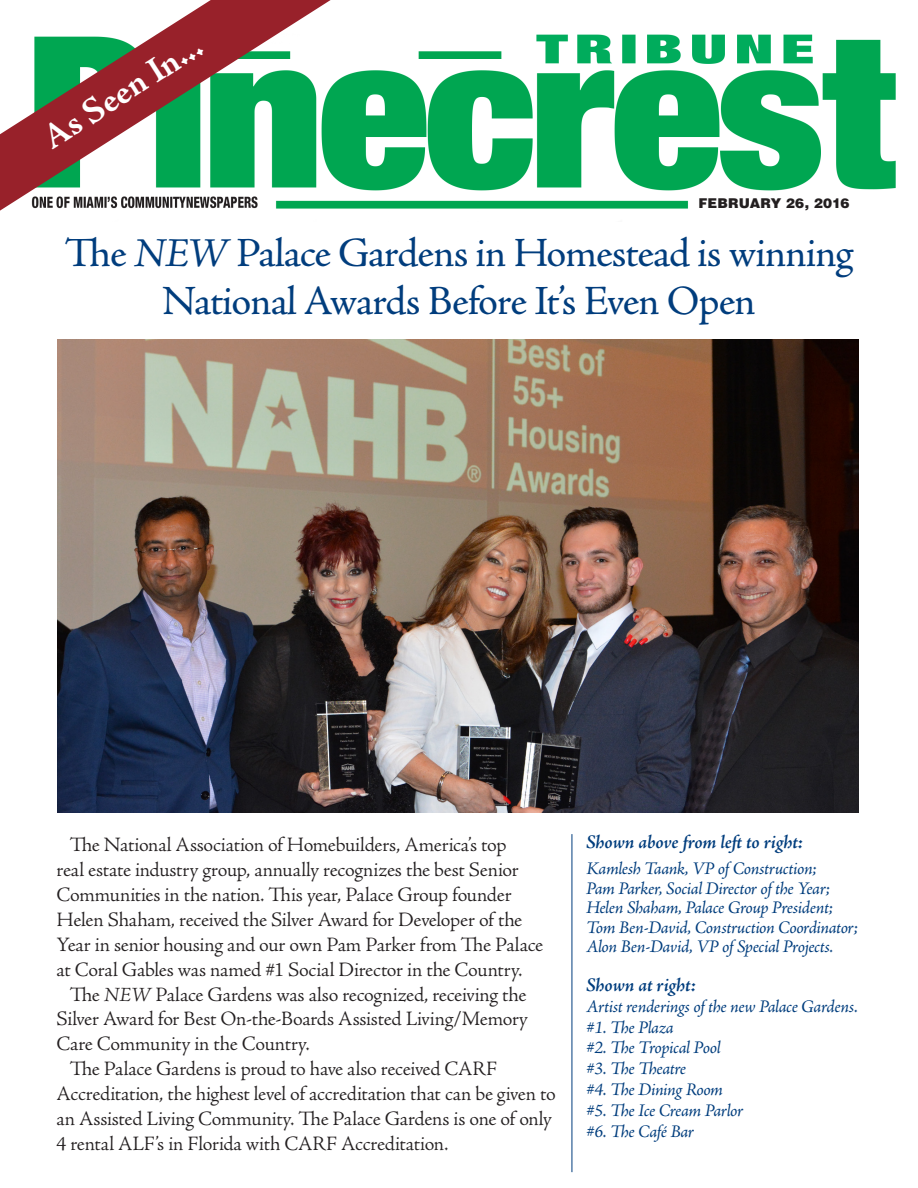
<style>
.page{position:relative;width:918px;height:1188px;background:#fff}
.page>*{position:absolute;margin:0;border:0;box-sizing:border-box;transform-origin:0 0}
.t1{font:41.7px/47.1px "Adobe Jenson Pro";letter-spacing:-.025em;color:#013d7d;text-align:center}
.t2{font:700 36px "Adobe Jenson Pro";color:#fff}
.t3{font:300 20.4px/24.9px "Adobe Jenson Pro";letter-spacing:-.01em;color:#231f20}
.t4{font:italic 600 19.5px "Adobe Jenson Pro";letter-spacing:-.01em;color:#013d7d}
.t5{font:italic 18px/19.5px "Adobe Jenson Pro";letter-spacing:-.025em;color:#013d7d}
.t6{font:900 13.5px "Helvetica LT Std";letter-spacing:.01em;color:#231f20}
.s1{font-style:italic}
</style>
<div class="page">
<img style="left:331px;top:34px;width:565px;height:175px">
<svg style="left:0;top:0;width:331px;height:211px"></svg>
<img style="left:57px;top:339px;width:802px;height:473px">
<hr style="left:572px;top:834px;width:1px;height:338px;background:#013d7d">
<p class="t2" style="left:35px;top:124px;width:184px;rotate:-33deg">As Seen In...</p>
<p class="t6" style="left:698px;top:194px;width:153px">FEBRUARY 26, 2016</p>
<p class="t1" style="left:65px;top:231px;width:790px">The <span class="s1">NEW</span> Palace Gardens in Homestead is winning<br>National Awards Before It’s Even Open</p>
<p class="t3" style="left:57px;top:833px;width:488px;text-indent:13px">The National Association of Homebuilders, America’s top<br>real estate industry group, annually recognizes the best Senior Communities in the nation. This year, Palace Group founder Helen Shaham, received the Silver Award for Developer of the Year in senior housing and our own Pam Parker from The Palace at Coral Gables was named #1 Social Director in the Country.</p>
<p class="t3" style="left:57px;top:982px;width:473px;text-align:justify;text-indent:13px">The <span class="s1">NEW</span> Palace Gardens was also recognized, receiving the Silver Award for Best On-the-Boards Assisted Living/Memory Care Community in the Country.</p>
<p class="t3" style="left:57px;top:1057px;width:501px;text-indent:13px">The Palace Gardens is proud to have also received CARF Accreditation, the highest level of accreditation that can be given to an Assisted Living Community. The Palace Gardens is one of only 4 rental ALF’s in Florida with CARF Accreditation.</p>
<p class="t4" style="left:586px;top:831px;width:218px">Shown above from left to right:</p>
<p class="t5" style="left:586px;top:860px;width:273px">Kamlesh Taank, VP of Construction;<br>Pam Parker, Social Director of the Year; Helen Shaham, Palace Group President; Tom Ben-David, Construction Coordinator; Alon Ben-David, VP of Special Projects.</p>
<p class="t4" style="left:586px;top:974px;width:111px">Shown at right:</p>
<p class="t5" style="left:586px;top:997px;width:273px">Artist renderings of the new Palace Gardens.</p>
<p class="t5" style="left:586px;top:1018px;width:89px">#1. The Plaza</p>
<p class="t5" style="left:586px;top:1039px;width:136px">#2. The Tropical Pool</p>
<p class="t5" style="left:586px;top:1060px;width:101px">#3. The Theatre</p>
<p class="t5" style="left:586px;top:1081px;width:139px">#4. The Dining Room</p>
<p class="t5" style="left:586px;top:1102px;width:159px">#5. The Ice Cream Parlor</p>
<p class="t5" style="left:586px;top:1122px;width:109px">#6. The Café Bar</p>
</div>
